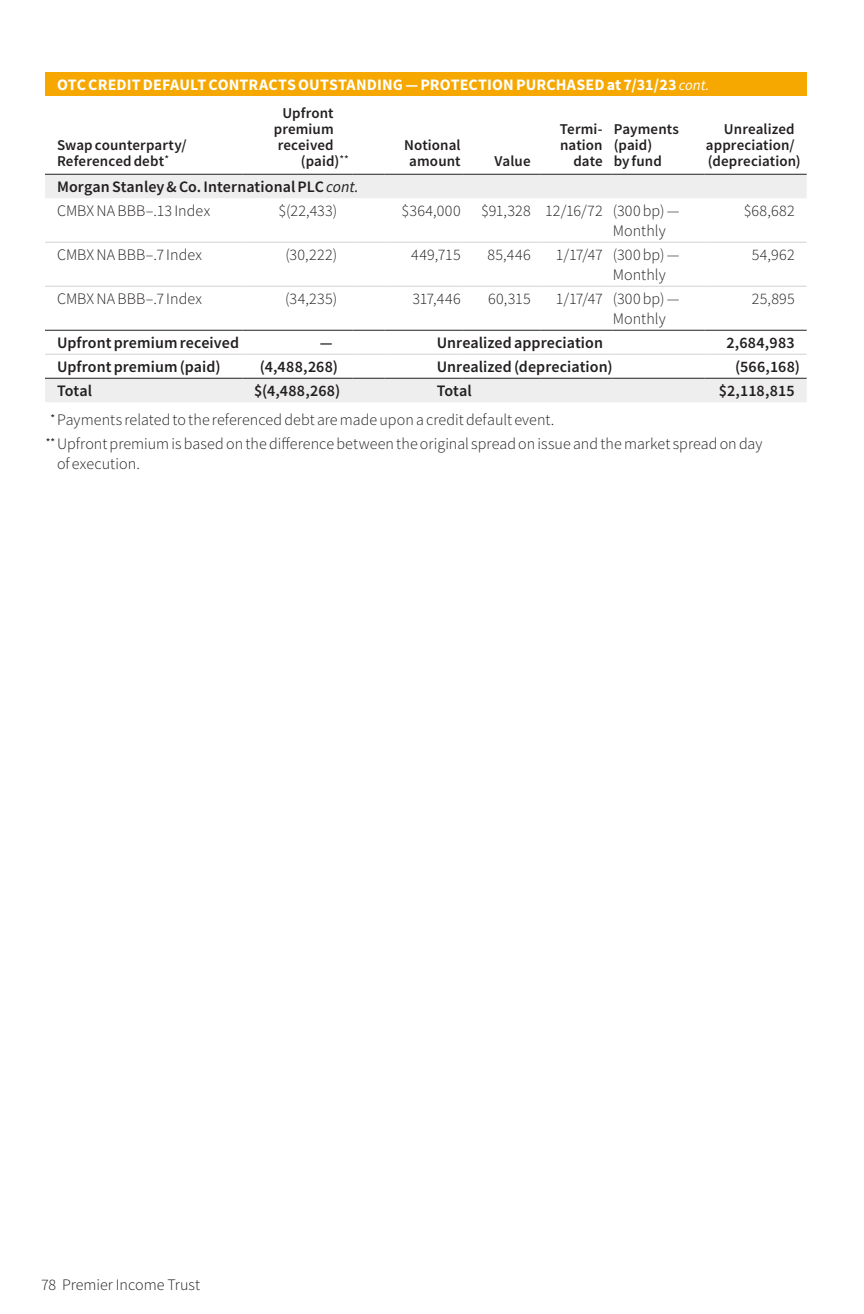
<style>
.page{position:relative;width:864px;height:1314px;background:#fff}
.page>*{position:absolute;margin:0;border:0;box-sizing:border-box;transform-origin:0 0}
.Swap_Footnote{font:300 16px/20px "Source Sans Pro";letter-spacing:.005em;color:#231f20}
.Portfolio_H2{font:600 16px "Source Sans Pro";letter-spacing:.005em;color:#231f20}
.Portfolio_Strike_Price_FL{font:300 16px/20px "Source Sans Pro";letter-spacing:.01em;color:#231f20}
.Port_H1{font:700 16px "Source Sans Pro";letter-spacing:.01em;color:#fff}
.Portfolio_SWAP_CreditDefaultStub{font:300 16px "Source Sans Pro";letter-spacing:.005em;color:#231f20}
.Portfolio_T0_Column_3{font:600 16px "Source Sans Pro";letter-spacing:.015em;color:#231f20}
.Portfolio_L0_Column_3{font:300 16px "Source Sans Pro";letter-spacing:.02em;color:#231f20}
.Portfolio_H1_FL{font:600 15px/16px "Source Sans Pro";letter-spacing:.01em;color:#231f20}
.Portfolio_H1_FR_Hang_Last{font:600 15px/16px "Source Sans Pro";letter-spacing:.01em;color:#231f20}
.Portfolio_H1_FR{font:600 15px/16px "Source Sans Pro";letter-spacing:.01em;color:#231f20;text-align:center}
.s1{font-weight:400;font-style:italic;font-size:15px}
.s2{font-weight:400;font-style:italic}
</style>
<div class="page">
<div style="left:45px;top:72px;width:762px;height:24px;background:#f6a800"></div>
<svg style="left:45px;top:175px;width:762px;height:227px"></svg>
<hr style="left:45px;top:378px;width:192px;height:1px;background:#231f20">
<hr style="left:243px;top:378px;width:110px;height:1px;background:#231f20">
<hr style="left:353px;top:378px;width:32px;height:1px;background:#231f20">
<hr style="left:385px;top:378px;width:78px;height:1px;background:#231f20">
<hr style="left:463px;top:378px;width:78px;height:1px;background:#231f20">
<hr style="left:541px;top:378px;width:72px;height:1px;background:#231f20">
<hr style="left:613px;top:378px;width:92px;height:1px;background:#231f20">
<hr style="left:705px;top:378px;width:102px;height:1px;background:#231f20">
<hr style="left:45px;top:330px;width:192px;height:1px;background:#231f20">
<hr style="left:243px;top:330px;width:110px;height:1px;background:#231f20">
<hr style="left:353px;top:330px;width:32px;height:1px;background:#231f20">
<hr style="left:385px;top:330px;width:78px;height:1px;background:#231f20">
<hr style="left:463px;top:330px;width:78px;height:1px;background:#231f20">
<hr style="left:541px;top:330px;width:72px;height:1px;background:#231f20">
<hr style="left:613px;top:330px;width:92px;height:1px;background:#231f20">
<hr style="left:705px;top:330px;width:102px;height:1px;background:#231f20">
<hr style="left:45px;top:354px;width:192px;height:1px;background:#d1d2d4">
<hr style="left:243px;top:354px;width:110px;height:1px;background:#d1d2d4">
<hr style="left:353px;top:354px;width:32px;height:1px;background:#d1d2d4">
<hr style="left:385px;top:354px;width:78px;height:1px;background:#d1d2d4">
<hr style="left:463px;top:354px;width:78px;height:1px;background:#d1d2d4">
<hr style="left:541px;top:354px;width:72px;height:1px;background:#d1d2d4">
<hr style="left:613px;top:354px;width:92px;height:1px;background:#d1d2d4">
<hr style="left:705px;top:354px;width:102px;height:1px;background:#d1d2d4">
<hr style="left:45px;top:174px;width:192px;height:1px;background:#231f20">
<hr style="left:243px;top:174px;width:110px;height:1px;background:#231f20">
<hr style="left:353px;top:174px;width:32px;height:1px;background:#231f20">
<hr style="left:385px;top:174px;width:78px;height:1px;background:#231f20">
<hr style="left:463px;top:174px;width:78px;height:1px;background:#231f20">
<hr style="left:541px;top:174px;width:72px;height:1px;background:#231f20">
<hr style="left:613px;top:174px;width:92px;height:1px;background:#231f20">
<hr style="left:705px;top:174px;width:102px;height:1px;background:#231f20">
<hr style="left:45px;top:242px;width:192px;height:1px;background:#d1d2d4">
<hr style="left:243px;top:242px;width:110px;height:1px;background:#d1d2d4">
<hr style="left:353px;top:242px;width:32px;height:1px;background:#d1d2d4">
<hr style="left:385px;top:242px;width:78px;height:1px;background:#d1d2d4">
<hr style="left:463px;top:242px;width:78px;height:1px;background:#d1d2d4">
<hr style="left:541px;top:242px;width:72px;height:1px;background:#d1d2d4">
<hr style="left:613px;top:242px;width:92px;height:1px;background:#d1d2d4">
<hr style="left:705px;top:242px;width:102px;height:1px;background:#d1d2d4">
<hr style="left:45px;top:286px;width:192px;height:1px;background:#d1d2d4">
<hr style="left:243px;top:286px;width:110px;height:1px;background:#d1d2d4">
<hr style="left:353px;top:286px;width:32px;height:1px;background:#d1d2d4">
<hr style="left:385px;top:286px;width:78px;height:1px;background:#d1d2d4">
<hr style="left:463px;top:286px;width:78px;height:1px;background:#d1d2d4">
<hr style="left:541px;top:286px;width:72px;height:1px;background:#d1d2d4">
<hr style="left:613px;top:286px;width:92px;height:1px;background:#d1d2d4">
<hr style="left:705px;top:286px;width:102px;height:1px;background:#d1d2d4">
<p class="Port_H1" style="left:57px;top:74px;width:654px">OTC CREDIT DEFAULT CONTRACTS OUTSTANDING — PROTECTION PURCHASED at 7/31/23 <span class="s1">cont.</span></p>
<p class="Portfolio_H1_FL" style="left:57px;top:137px;width:131px">Swap counterparty/<br>Referenced debt<sup>*</sup></p>
<p class="Portfolio_H1_FR_Hang_Last" style="left:282px;top:105px;width:53px">Upfront</p>
<p class="Portfolio_H1_FR_Hang_Last" style="left:274px;top:121px;width:61px">premium</p>
<p class="Portfolio_H1_FR_Hang_Last" style="left:278px;top:137px;width:57px">received</p>
<p class="Portfolio_H1_FR_Hang_Last" style="left:301px;top:153px;width:49px">(paid)<sup>**</sup></p>
<p class="Portfolio_H1_FR" style="left:404px;top:137px;width:58px">Notional amount</p>
<p class="Portfolio_H1_FR" style="left:495px;top:153px;width:38px">Value</p>
<p class="Portfolio_H1_FL" style="left:560px;top:121px;width:44px;text-align:right">Termi&shy;nation date</p>
<p class="Portfolio_H1_FL" style="left:614px;top:121px;width:67px">Payments (paid)<br>by fund</p>
<p class="Portfolio_H1_FR_Hang_Last" style="left:706px;top:121px;width:96px;text-indent:18px">Unrealized appreciation/ (depreciation)</p>
<p class="Portfolio_H2" style="left:57px;top:176px;width:303px">Morgan Stanley &amp; Co. International PLC <span class="s2">cont.</span></p>
<p class="Portfolio_SWAP_CreditDefaultStub" style="left:57px;top:201px;width:155px">CMBX NA BBB–.13 Index</p>
<p class="Portfolio_Strike_Price_FL" style="left:279px;top:201px;width:60px">$(22,433)</p>
<p class="Portfolio_Strike_Price_FL" style="left:402px;top:201px;width:61px">$364,000</p>
<p class="Portfolio_Strike_Price_FL" style="left:481px;top:201px;width:51px">$91,328</p>
<p class="Portfolio_Strike_Price_FL" style="left:545px;top:201px;width:59px">12/16/72</p>
<p class="Portfolio_Strike_Price_FL" style="left:613px;top:201px;width:68px">(300 bp) —<br>Monthly</p>
<p class="Portfolio_L0_Column_3" style="left:744px;top:201px;width:52px">$68,682</p>
<p class="Portfolio_SWAP_CreditDefaultStub" style="left:57px;top:245px;width:147px">CMBX NA BBB–.7 Index</p>
<p class="Portfolio_Strike_Price_FL" style="left:285px;top:245px;width:53px">(30,222)</p>
<p class="Portfolio_Strike_Price_FL" style="left:411px;top:245px;width:51px">449,715</p>
<p class="Portfolio_Strike_Price_FL" style="left:487px;top:245px;width:45px">85,446</p>
<p class="Portfolio_Strike_Price_FL" style="left:556px;top:245px;width:48px">1/17/47</p>
<p class="Portfolio_Strike_Price_FL" style="left:613px;top:245px;width:68px">(300 bp) —<br>Monthly</p>
<p class="Portfolio_L0_Column_3" style="left:752px;top:245px;width:45px">54,962</p>
<p class="Portfolio_SWAP_CreditDefaultStub" style="left:57px;top:289px;width:147px">CMBX NA BBB–.7 Index</p>
<p class="Portfolio_Strike_Price_FL" style="left:285px;top:289px;width:53px">(34,235)</p>
<p class="Portfolio_Strike_Price_FL" style="left:412px;top:289px;width:50px">317,446</p>
<p class="Portfolio_Strike_Price_FL" style="left:488px;top:289px;width:44px">60,315</p>
<p class="Portfolio_Strike_Price_FL" style="left:556px;top:289px;width:48px">1/17/47</p>
<p class="Portfolio_Strike_Price_FL" style="left:613px;top:289px;width:68px">(300 bp) —<br>Monthly</p>
<p class="Portfolio_L0_Column_3" style="left:752px;top:289px;width:45px">25,895</p>
<p class="Portfolio_H2" style="left:57px;top:332px;width:184px">Upfront premium received</p>
<p class="Portfolio_T0_Column_3" style="left:320px;top:332px;width:14px">—</p>
<p class="Portfolio_H2" style="left:437px;top:332px;width:168px">Unrealized appreciation</p>
<p class="Portfolio_T0_Column_3" style="left:726px;top:332px;width:70px">2,684,983</p>
<p class="Portfolio_H2" style="left:57px;top:356px;width:165px">Upfront premium (paid)</p>
<p class="Portfolio_T0_Column_3" style="left:260px;top:356px;width:79px">(4,488,268)</p>
<p class="Portfolio_H2" style="left:437px;top:356px;width:177px">Unrealized (depreciation)</p>
<p class="Portfolio_T0_Column_3" style="left:735px;top:356px;width:66px">(566,168)</p>
<p class="Portfolio_H2" style="left:57px;top:380px;width:37px">Total</p>
<p class="Portfolio_T0_Column_3" style="left:254px;top:380px;width:88px">$(4,488,268)</p>
<p class="Portfolio_H2" style="left:437px;top:380px;width:37px">Total</p>
<p class="Portfolio_T0_Column_3" style="left:719px;top:380px;width:77px">$2,118,815</p>
<p class="Swap_Footnote" style="left:50px;top:410px;width:506px"><sup>*</sup> Payments related to the referenced debt are made upon a credit default event.</p>
<p class="Swap_Footnote" style="left:57px;top:434px;width:707px;text-indent:-11px"><sup>**</sup> Upfront premium is based on the difference between the original spread on issue and the market spread on day of execution.</p>
<p class="Swap_Footnote" style="left:41px;top:1275px;width:161px">78 Premier Income Trust</p>
</div>
